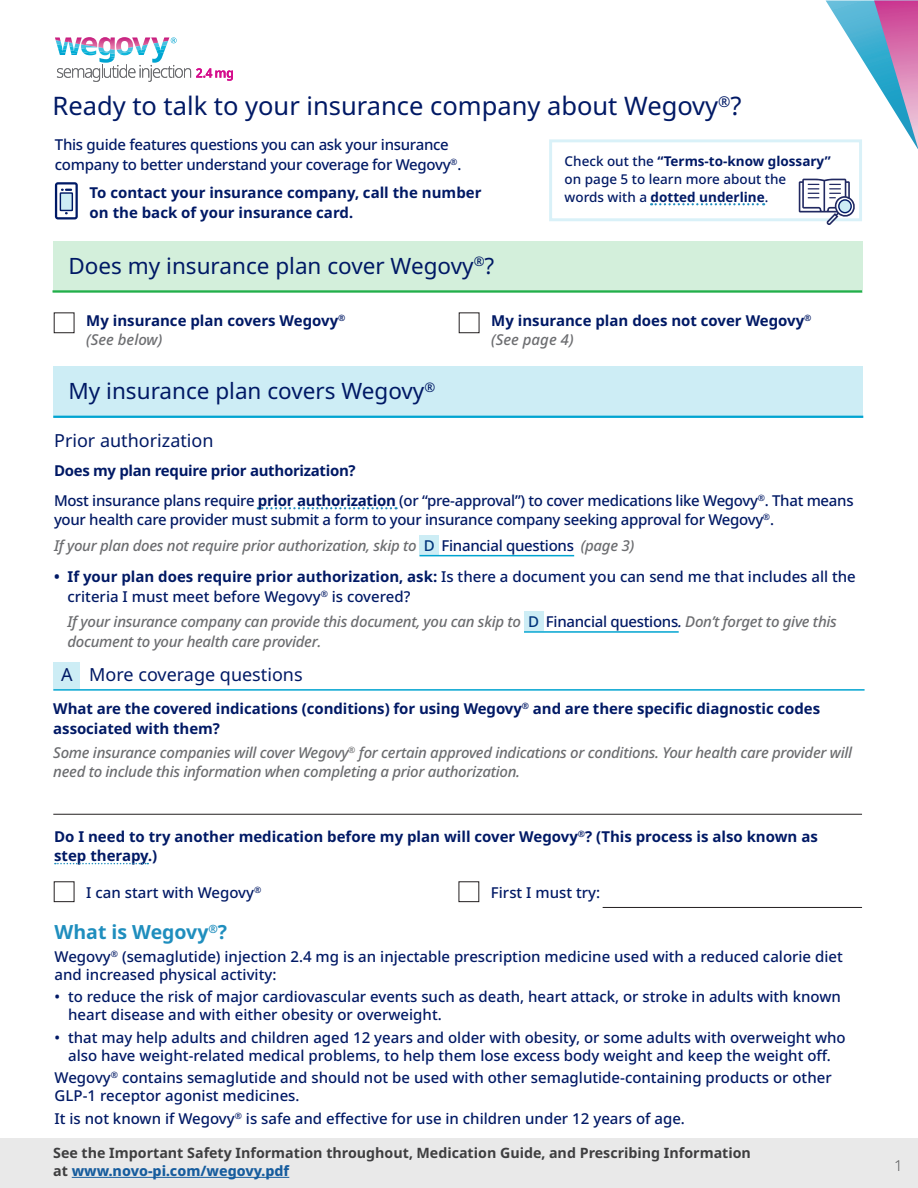
<style>
.page{position:relative;width:918px;height:1188px;background:#fff}
.page>*{position:absolute;margin:0;border:0;box-sizing:border-box;transform-origin:0 0}
.t1{font:25.5px "Apis";color:#001965}
.t2{font:22.5px "Apis";color:#001965}
.t3{font:700 19.5px "Apis";color:#1f8ebe}
.t4{font:18px "Apis";color:#001965}
.t5{font:500 15px/18px "Apis";color:#001965}
.t6{font:italic 500 15px/19.5px "Apis";letter-spacing:-.02em;color:#6c6d70}
.t7{font:700 15px/19.5px "Apis";color:#001965}
.t8{font:500 15px/19.5px "Apis";letter-spacing:-.02em;color:#001965}
.t9{font:700 15px "Apis";letter-spacing:-.02em;color:#001965}
.t10{font:300 15px "Apis";color:#57585a}
.t11{font:700 14.25px/18px "Apis";color:#3e3e3f}
.t12{font:500 13.5px/18px "Apis";color:#001965}
.s1{font-weight:700}
.s2{font-weight:500;font-style:italic;color:#6c6d70}
.s3{font-style:normal;color:#001965}
.s4{color:#001965}
.s5{font-weight:800;color:#175d9e}
</style>
<div class="page">
<div style="left:0;top:1138px;width:918px;height:50px;background:#e9e9e9"></div>
<hr style="left:72px;top:1177px;width:217px;height:1px;background:#175d9e">
<svg style="left:258px;top:507px;width:139px;height:2px"></svg>
<svg style="left:826px;top:1px;width:92px;height:148px"></svg>
<div style="left:53px;top:241px;width:809px;height:52px;background:#d3efdb"></div>
<hr style="left:52px;top:290px;width:810px;height:3px;background:#22af4a">
<div style="left:53px;top:367px;width:810px;height:51px;background:#cdedf5"></div>
<hr style="left:53px;top:416px;width:810px;height:2px;background:#00a4d1">
<div style="left:53px;top:662px;width:27px;height:27px;background:#cdedf5"></div>
<hr style="left:53px;top:814px;width:809px;height:1px;background:#231f20">
<div style="left:54px;top:313px;width:20px;height:20px;border:1px solid #231f20"></div>
<hr style="left:603px;top:907px;width:259px;height:1px;background:#231f20">
<div style="left:459px;top:313px;width:20px;height:20px;border:1px solid #231f20"></div>
<hr style="left:53px;top:689px;width:812px;height:2px;background:#00a4d1">
<svg style="left:55px;top:863px;width:93px;height:1px"></svg>
<svg style="left:651px;top:203px;width:113px;height:2px"></svg>
<svg style="left:799px;top:179px;width:57px;height:46px"></svg>
<svg style="left:839px;top:200px;width:12px;height:13px"></svg>
<div style="left:838px;top:199px;width:14px;height:14px;border:1px solid #001965;border-radius:50%"></div>
<svg style="left:55px;top:182px;width:23px;height:37px"></svg>
<div style="left:60px;top:192px;width:13px;height:19px;border:1px solid #001a66"></div>
<svg style="left:55px;top:37px;width:178px;height:45px"></svg>
<div style="left:419px;top:535px;width:20px;height:20px;background:#cdedf5"></div>
<hr style="left:419px;top:555px;width:155px;height:1px;background:#00a4d1">
<div style="left:524px;top:611px;width:19px;height:20px;background:#cdedf5"></div>
<hr style="left:524px;top:631px;width:155px;height:2px;background:#00a4d1">
<p class="t1" style="left:52px;top:88px;width:691px">Ready to talk to your insurance company about Wegovy<sup>®</sup>?</p>
<p class="t8" style="left:55px;top:135px;width:408px">This guide features questions you can ask your insurance company to better understand your coverage for Wegovy<sup>®</sup>.</p>
<p class="t7" style="left:90px;top:183px;width:393px">To contact your insurance company, call the number on the back of your insurance card.</p>
<p class="t12" style="left:565px;top:153px;width:268px">Check out the <span class="s1">“Terms-to-know glossary” </span>on page 5 to learn more about the<br>words with a <span class="s1">dotted underline</span>.</p>
<p class="t2" style="left:69px;top:250px;width:427px">Does my insurance plan cover Wegovy<sup>®</sup>?</p>
<p class="t7" style="left:86px;top:311px;width:261px">My insurance plan covers Wegovy<sup>® </sup><span class="s2">(See below)</span></p>
<p class="t2" style="left:69px;top:375px;width:368px">My insurance plan covers Wegovy<sup>®</sup></p>
<p class="t4" style="left:54px;top:427px;width:161px">Prior authorization</p>
<p class="t7" style="left:491px;top:311px;width:322px">My insurance plan does not cover Wegovy<sup>®</sup></p>
<p class="t6" style="left:491px;top:330px;width:84px">(See page 4)</p>
<p class="t9" style="left:54px;top:460px;width:303px">Does my plan require prior authorization?</p>
<p class="t8" style="left:54px;top:491px;width:801px">Most insurance plans require <span class="s1">prior authorization</span> (or “pre-approval”) to cover medications like Wegovy<sup>®</sup>. That means your health care provider must submit a form to your insurance company seeking approval for Wegovy<sup>®</sup>.</p>
<p class="t6" style="left:54px;top:536px;width:582px">If your plan does not require prior authorization, skip to <span class="s3">D Financial questions</span> (page 3)</p>
<p class="t5" style="left:68px;top:568px;width:790px;line-height:19.5px;text-indent:-14px"><span class="s1">• If your plan does require prior authorization, ask:</span> Is there a document you can send me that includes all the criteria I must meet before Wegovy<sup>®</sup> is covered?</p>
<p class="t6" style="left:68px;top:613px;width:771px">If your insurance company can provide this document, you can skip to <span class="s3">D Financial questions</span><span class="s4">.</span> Don’t forget to give this document to your health care provider.</p>
<p class="t4" style="left:61px;top:662px;width:13px">A</p>
<p class="t4" style="left:89px;top:662px;width:215px">More coverage questions</p>
<p class="t7" style="left:53px;top:699px;width:768px">What are the covered indications (conditions) for using Wegovy<sup>®</sup> and are there specific diagnostic codes associated with them?</p>
<p class="t6" style="left:53px;top:743px;width:800px">Some insurance companies will cover Wegovy<sup>®</sup> for certain approved indications or conditions. Your health care provider will need to include this information when completing a prior authorization.</p>
<p class="t7" style="left:54px;top:827px;width:765px">Do I need to try another medication before my plan will cover Wegovy<sup>®</sup>? (This process is also known as step therapy.)</p>
<p class="t5" style="left:86px;top:884px;width:177px">I can start with Wegovy<sup>®</sup></p>
<p class="t5" style="left:491px;top:884px;width:111px">First I must try:</p>
<p class="t3" style="left:55px;top:918px;width:174px">What is Wegovy<sup>®</sup>?</p>
<p class="t5" style="left:55px;top:947px;width:790px">Wegovy<sup>®</sup> (semaglutide) injection 2.4 mg is an injectable prescription medicine used with a reduced calorie diet and increased physical activity:</p>
<p class="t5" style="left:68px;top:988px;width:774px;text-indent:-14px">• to reduce the risk of major cardiovascular events such as death, heart attack, or stroke in adults with known heart disease and with either obesity or overweight.</p>
<p class="t5" style="left:55px;top:1028px;width:793px;text-align:center">• that may help adults and children aged 12 years and older with obesity, or some adults with overweight who also have weight-related medical problems, to help them lose excess body weight and keep the weight off.</p>
<p class="t5" style="left:55px;top:1069px;width:779px">Wegovy<sup>®</sup> contains semaglutide and should not be used with other semaglutide-containing products or other<br>GLP-1 receptor agonist medicines.</p>
<p class="t5" style="left:55px;top:1109px;width:632px">It is not known if Wegovy<sup>®</sup> is safe and effective for use in children under 12 years of age.</p>
<p class="t11" style="left:53px;top:1144px;width:699px">See the Important Safety Information throughout, Medication Guide, and Prescribing Information at <span class="s5">www.novo-pi.com/wegovy.pdf</span></p>
<p class="t10" style="left:894px;top:1155px;width:10px">1</p>
</div>
